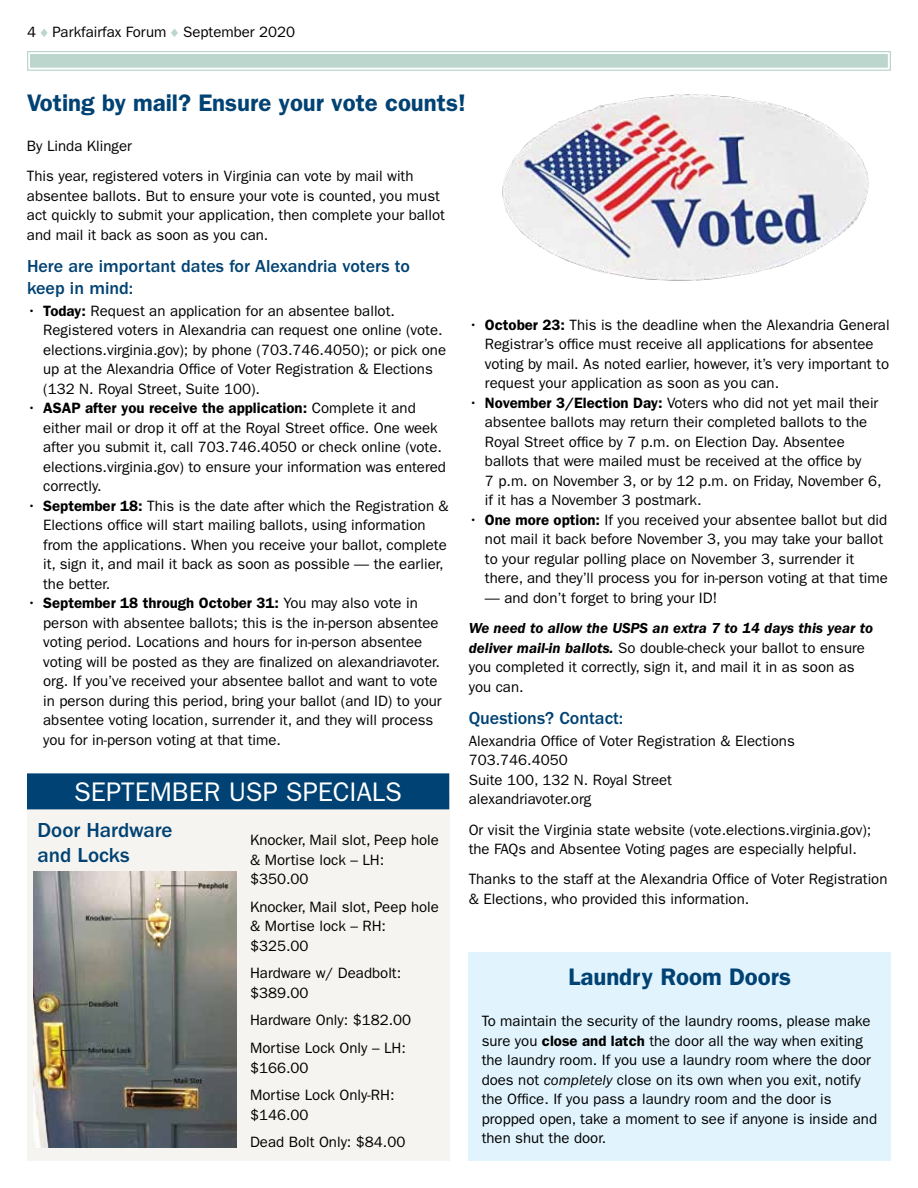
<style>
.page{position:relative;width:918px;height:1188px;background:#fff}
.page>*{position:absolute;margin:0;border:0;box-sizing:border-box;transform-origin:0 0}
.t1{font:27px "ITC Franklin Gothic Std";color:#fff}
.t2{font:600 24px "ITC Franklin Gothic Std";color:#004273}
.t3{font:500 21px/25.2px "ITC Franklin Gothic Std";color:#004273}
.t4{font:500 18px/21.6px "ITC Franklin Gothic Std";color:#004273}
.t5{font:15px/19.5px "ITC Franklin Gothic Std";color:#000}
.s1{color:#bcd6cd}
.s2{font-weight:600}
.s3{font-weight:600;font-style:italic}
.s4{font-style:italic}
</style>
<div class="page">
<svg style="left:27px;top:51px;width:864px;height:20px"></svg>
<div style="left:30px;top:54px;width:858px;height:14px;border:1px solid #bcd6cd"></div>
<div style="left:33px;top:57px;width:852px;height:8px;border:1px solid #bcd6cd"></div>
<img style="left:502px;top:94px;width:367px;height:187px">
<div style="left:469px;top:953px;width:422px;height:208px;background:#e1f4fd"></div>
<div style="left:27px;top:795px;width:422px;height:366px;background:#f5f4f0"></div>
<div style="left:27px;top:773px;width:422px;height:36px;background:#004273"></div>
<img style="left:33px;top:872px;width:204px;height:276px">
<p class="t5" style="left:27px;top:23px;width:270px">4 <span class="s1">◆</span> Parkfairfax Forum <span class="s1">◆</span> September 2020</p>
<h2 class="t2" style="left:27px;top:89px;width:440px">Voting by mail? Ensure your vote counts!</h2>
<p class="t5" style="left:27px;top:131px;width:388px;line-height:30.3px">By Linda Klinger<br>This year, registered voters in Virginia can vote by mail with</p>
<p class="t5" style="left:27px;top:186px;width:420px">absentee ballots. But to ensure your vote is counted, you must act quickly to submit your application, then complete your ballot and mail it back as soon as you can.</p>
<p class="t4" style="left:27px;top:256px;width:385px">Here are important dates for Alexandria voters to keep in mind:</p>
<p class="t5" style="left:43px;top:301px;width:404px;text-indent:-16px">• <span class="s2">Today:</span> Request an application for an absentee ballot.<br>Registered voters in Alexandria can request one online (vote. elections.virginia.gov); by phone (703.746.4050); or pick one up at the Alexandria Office of Voter Registration &amp; Elections (132 N. Royal Street, Suite 100).</p>
<p class="t5" style="left:43px;top:398px;width:404px;text-indent:-16px">• <span class="s2">ASAP after you receive the application:</span> Complete it and either mail or drop it off at the Royal Street office. One week after you submit it, call 703.746.4050 or check online (vote. elections.virginia.gov) to ensure your information was entered correctly.</p>
<p class="t5" style="left:43px;top:496px;width:407px;text-indent:-16px">• <span class="s2">September 18:</span> This is the date after which the Registration &amp; Elections office will start mailing ballots, using information from the applications. When you receive your ballot, complete it, sign it, and mail it back as soon as possible — the earlier, the better.</p>
<p class="t5" style="left:43px;top:593px;width:400px;text-indent:-16px">• <span class="s2">September 18 through October 31:</span> You may also vote in person with absentee ballots; this is the in-person absentee voting period. Locations and hours for in-person absentee voting will be posted as they are finalized on alexandriavoter. org. If you’ve received your absentee ballot and want to vote in person during this period, bring your ballot (and ID) to your absentee voting location, surrender it, and they will process you for in-person voting at that time.</p>
<h1 class="t1" style="left:74px;top:776px;width:329px">SEPTEMBER USP SPECIALS</h1>
<h3 class="t3" style="left:38px;top:818px;width:137px">Door Hardware and Locks</h3>
<p class="t5" style="left:250px;top:830px;width:190px">Knocker, Mail slot, Peep hole &amp; Mortise lock – LH: $350.00</p>
<p class="t5" style="left:250px;top:897px;width:190px">Knocker, Mail slot, Peep hole &amp; Mortise lock – RH: $325.00</p>
<p class="t5" style="left:250px;top:964px;width:153px">Hardware w/ Deadbolt: $389.00</p>
<p class="t5" style="left:250px;top:1007px;width:163px;line-height:27.6px">Hardware Only: $182.00<br>Mortise Lock Only – LH:</p>
<p class="t5" style="left:250px;top:1054px;width:146px;line-height:27.6px">$166.00<br>Mortise Lock Only-RH:</p>
<p class="t5" style="left:250px;top:1101px;width:157px;line-height:27.6px">$146.00<br>Dead Bolt Only: $84.00</p>
<p class="t5" style="left:485px;top:315px;width:406px;text-indent:-16px">• <span class="s2">October 23:</span> This is the deadline when the Alexandria General Registrar’s office must receive all applications for absentee voting by mail. As noted earlier, however, it’s very important to request your application as soon as you can.</p>
<p class="t5" style="left:485px;top:393px;width:398px;text-indent:-16px">• <span class="s2">November 3/Election Day:</span> Voters who did not yet mail their absentee ballots may return their completed ballots to the Royal Street office by 7 p.m. on Election Day. Absentee ballots that were mailed must be received at the office by<br>7 p.m. on November 3, or by 12 p.m. on Friday, November 6, if it has a November 3 postmark.</p>
<p class="t5" style="left:485px;top:510px;width:404px;text-indent:-16px">• <span class="s2">One more option:</span> If you received your absentee ballot but did not mail it back before November 3, you may take your ballot to your regular polling place on November 3, surrender it there, and they’ll process you for in-person voting at that time</p>
<p class="t5" style="left:485px;top:588px;width:234px">— and don’t forget to bring your ID!</p>
<p class="t5" style="left:469px;top:619px;width:406px"><span class="s3">We need to allow the USPS an extra 7 to 14 days this year to deliver mail-in ballots.</span> So double-check your ballot to ensure you completed it correctly, sign it, and mail it in as soon as you can.</p>
<p class="t4" style="left:469px;top:708px;width:156px">Questions? Contact:</p>
<p class="t5" style="left:469px;top:731px;width:328px">Alexandria Office of Voter Registration &amp; Elections<br>703.746.4050<br>Suite 100, 132 N. Royal Street alexandriavoter.org</p>
<p class="t5" style="left:469px;top:820px;width:404px">Or visit the Virginia state website (vote.elections.virginia.gov); the FAQs and Absentee Voting pages are especially helpful.</p>
<p class="t5" style="left:469px;top:870px;width:420px">Thanks to the staff at the Alexandria Office of Voter Registration &amp; Elections, who provided this information.</p>
<h2 class="t2" style="left:568px;top:963px;width:224px">Laundry Room Doors</h2>
<p class="t5" style="left:482px;top:1012px;width:397px">To maintain the security of the laundry rooms, please make sure you <span class="s2">close and latch</span> the door all the way when exiting the laundry room. If you use a laundry room where the door does not <span class="s4">completely</span> close on its own when you exit, notify the Office. If you pass a laundry room and the door is propped open, take a moment to see if anyone is inside and then shut the door.</p>
</div>
